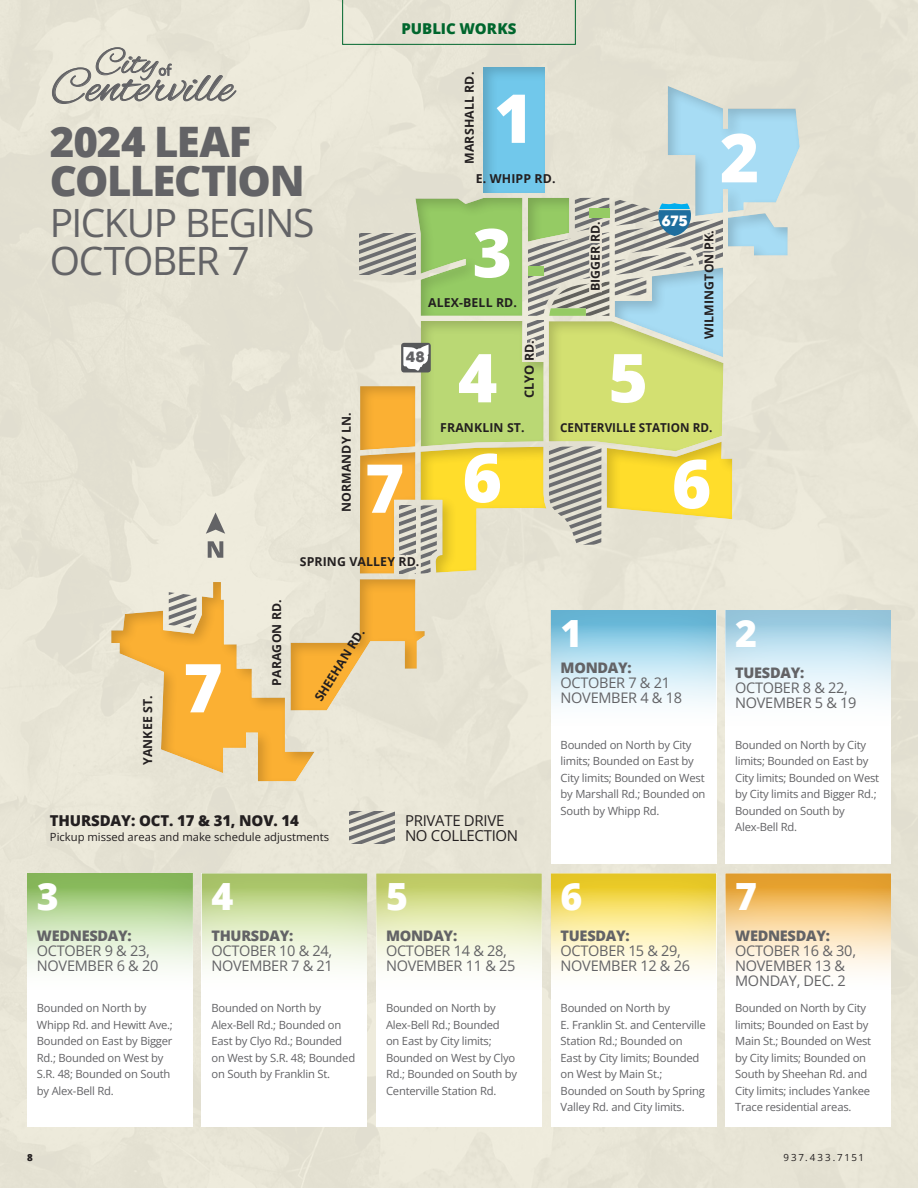
<style>
.page{position:relative;width:918px;height:1188px;background:#fff}
.page>*{position:absolute;margin:0;border:0;box-sizing:border-box;transform-origin:0 0}
.t1{font:800 67.5px "Open Sans";color:#fff}
.t2{font:49.8px "Alex Brush";color:#636366}
.t3{font:800 42px/39px "Open Sans";letter-spacing:-.03em;color:#636366}
.t4{font:39px/37.5px "Open Sans";letter-spacing:-.04em;color:#636366}
.t5{font:37.8px "Alex Brush";color:#636366}
.t6{font:800 37.5px "Open Sans";color:#fff}
.t7{font:16.2px "URW Grotesk T Ligh";color:#636366}
.t8{font:800 15px "Open Sans";letter-spacing:-.01em;color:#231f20}
.t9{font:15px/15px "Open Sans";letter-spacing:-.02em;color:#231f20}
.t10{font:800 15px "Open Sans";color:#00662d}
.t11{font:800 14.85px "TT Norms";color:#fff}
.t12{font:800 14.85px "TT Norms";color:#636366}
.t13{font:14.55px/15px "Open Sans";letter-spacing:-.02em;color:#636366}
.t14{font:800 14.55px "Open Sans";letter-spacing:-.02em;color:#636366}
.t15{font:700 12.75px "Open Sans";color:#231f20}
.t16{font:700 12.3px "Open Sans";letter-spacing:.01em;color:#231f20}
.t17{font:700 12.3px "Open Sans";letter-spacing:.01em;color:#231f20;scale:.95 1}
.t18{font:11.25px/16.5px "Open Sans";letter-spacing:-.02em;color:#636366}
.t19{font:11.25px "Open Sans";color:#231f20}
.t20{font:9.75px "Open Sans";letter-spacing:.19em;color:#231f20}
.t21{font:800 9.75px "Open Sans";color:#231f20}
.s1{font-size:12.3px}
</style>
<div class="page">
<svg style="left:342px;top:0;width:234px;height:45px;background:#dedfce"></svg>
<svg style="left:349px;top:812px;width:45px;height:31px"></svg>
<div style="left:549px;top:872px;width:168px;height:126px;background:#231f20;opacity:.15"></div>
<div style="left:724px;top:872px;width:168px;height:126px;background:#231f20;opacity:.15"></div>
<div style="left:724px;top:609px;width:168px;height:126px;background:#231f20;opacity:.15"></div>
<div style="left:375px;top:872px;width:168px;height:126px;background:#231f20;opacity:.15"></div>
<div style="left:200px;top:872px;width:168px;height:126px;background:#231f20;opacity:.15"></div>
<div style="left:26px;top:872px;width:168px;height:126px;background:#231f20;opacity:.15"></div>
<div style="left:612px;top:85px;width:188px;height:275px;background:#231f20;opacity:.2"></div>
<div style="left:108px;top:580px;width:207px;height:203px;background:#e7e4d5"></div>
<div style="left:482px;top:66px;width:64px;height:129px;background:#231f20;opacity:.2"></div>
<svg style="left:52px;top:48px;width:184px;height:56px;background:#d4d1c5"></svg>
<svg style="left:111px;top:198px;width:621px;height:583px;background:#ded9b3"></svg>
<div style="left:414px;top:196px;width:110px;height:122px;background:#231f20;opacity:.2"></div>
<h3 class="t5" style="left:95px;top:41px;width:63px">City</h3>
<h3 class="t7" style="left:158px;top:61px;width:14px">of</h3>
<h2 class="t2" style="left:51px;top:59px;width:183px">Centerville</h2>
<h3 class="t3" style="left:50px;top:120px;width:256px">2024 LEAF<br>COLLECTION</h3>
<h3 class="t4" style="left:50px;top:203px;width:266px">PICKUP BEGINS<br>OCTOBER 7</h3>
<p class="t16" style="left:338px;top:512px;width:101px;rotate:-90deg">NORMANDY LN.</p>
<h3 class="t10" style="left:401px;top:17px;width:117px">PUBLIC WORKS</h3>
<p class="t16" style="left:461px;top:164px;width:94px;rotate:-90deg">MARSHALL RD.</p>
<h1 class="t1" style="left:494px;top:67px;width:41px">1</h1>
<p class="t16" style="left:476px;top:170px;width:81px">E. WHIPP RD.</p>
<h1 class="t1" style="left:720px;top:106px;width:41px">2</h1>
<h3 class="t11" style="left:662px;top:211px;width:28px">675</h3>
<p class="t16" style="left:587px;top:291px;width:72px;rotate:-90deg">BIGGER RD.</p>
<p class="t16" style="left:700px;top:339px;width:110px;rotate:-90deg">WILMINGTON PK.</p>
<h1 class="t1" style="left:473px;top:201px;width:41px">3</h1>
<p class="t16" style="left:428px;top:294px;width:90px">ALEX-BELL RD.</p>
<p class="t15" style="left:520px;top:398px;width:60px;rotate:-90deg">CLYO <span class="s1">RD.</span></p>
<h3 class="t12" style="left:406px;top:347px;width:21px">48</h3>
<h1 class="t1" style="left:458px;top:326px;width:41px">4</h1>
<h1 class="t1" style="left:608px;top:326px;width:41px">5</h1>
<p class="t16" style="left:440px;top:419px;width:86px">FRANKLIN ST.</p>
<p class="t17" style="left:560px;top:419px;width:162px">CENTERVILLE STATION RD.</p>
<h1 class="t1" style="left:365px;top:432px;width:139px">7 6</h1>
<h1 class="t1" style="left:672px;top:432px;width:41px">6</h1>
<p class="t16" style="left:139px;top:765px;width:71px;rotate:-90deg">YANKEE ST.</p>
<h1 class="t1" style="left:183px;top:637px;width:41px">7</h1>
<p class="t16" style="left:268px;top:686px;width:88px;rotate:-90deg">PARAGON RD.</p>
<p class="t16" style="left:300px;top:552px;width:121px">SPRING VALLEY RD.</p>
<p class="t16" style="left:310px;top:696px;width:85px;rotate:-58deg">SHEEHAN RD.</p>
<h3 class="t8" style="left:50px;top:809px;width:251px">THURSDAY: OCT. 17 &amp; 31, NOV. 14</h3>
<p class="t19" style="left:50px;top:829px;width:281px">Pickup missed areas and make schedule adjustments</p>
<h3 class="t6" style="left:37px;top:868px;width:23px">3</h3>
<p class="t14" style="left:37px;top:925px;width:96px">WEDNESDAY:</p>
<p class="t13" style="left:37px;top:943px;width:123px">OCTOBER 9 &amp; 23,<br>NOVEMBER 6 &amp; 20</p>
<p class="t18" style="left:37px;top:1000px;width:137px">Bounded on North by<br>Whipp Rd. and Hewitt Ave.;<br>Bounded on East by Bigger<br>Rd.; Bounded on West by<br>S.R. 48; Bounded on South by Alex-Bell Rd.</p>
<h3 class="t6" style="left:212px;top:868px;width:23px">4</h3>
<p class="t14" style="left:212px;top:925px;width:83px">THURSDAY:</p>
<p class="t13" style="left:212px;top:943px;width:123px">OCTOBER 10 &amp; 24,<br>NOVEMBER 7 &amp; 21</p>
<p class="t18" style="left:212px;top:1000px;width:145px">Bounded on North by<br>Alex-Bell Rd.; Bounded on<br>East by Clyo Rd.; Bounded on West by S.R. 48; Bounded on South by Franklin St.</p>
<h3 class="t9" style="left:405px;top:813px;width:115px">PRIVATE DRIVE<br>NO COLLECTION</h3>
<h3 class="t6" style="left:386px;top:868px;width:23px">5</h3>
<p class="t14" style="left:386px;top:925px;width:73px">MONDAY:</p>
<p class="t13" style="left:386px;top:943px;width:131px">OCTOBER 14 &amp; 28,<br>NOVEMBER 11 &amp; 25</p>
<p class="t18" style="left:386px;top:1000px;width:133px">Bounded on North by<br>Alex-Bell Rd.; Bounded<br>on East by City limits;<br>Bounded on West by Clyo<br>Rd.; Bounded on South by<br>Centerville Station Rd.</p>
<h3 class="t6" style="left:561px;top:605px;width:23px">1</h3>
<p class="t14" style="left:561px;top:657px;width:73px">MONDAY:</p>
<p class="t13" style="left:561px;top:675px;width:123px">OCTOBER 7 &amp; 21<br>NOVEMBER 4 &amp; 18</p>
<p class="t18" style="left:561px;top:736px;width:146px">Bounded on North by City limits; Bounded on East by<br>City limits; Bounded on West by Marshall Rd.; Bounded on<br>South by Whipp Rd.</p>
<h3 class="t6" style="left:561px;top:868px;width:23px">6</h3>
<p class="t14" style="left:561px;top:925px;width:71px">TUESDAY:</p>
<p class="t13" style="left:561px;top:943px;width:131px">OCTOBER 15 &amp; 29,<br>NOVEMBER 12 &amp; 26</p>
<p class="t18" style="left:561px;top:1000px;width:147px">Bounded on North by<br>E. Franklin St. and Centerville<br>Station Rd.; Bounded on<br>East by City limits; Bounded on West by Main St.;<br>Bounded on South by Spring<br>Valley Rd. and City limits.</p>
<h3 class="t6" style="left:735px;top:605px;width:23px">2</h3>
<p class="t14" style="left:735px;top:661px;width:71px">TUESDAY:</p>
<p class="t13" style="left:735px;top:680px;width:123px">OCTOBER 8 &amp; 22,<br>NOVEMBER 5 &amp; 19</p>
<p class="t18" style="left:735px;top:736px;width:146px">Bounded on North by City limits; Bounded on East by<br>City limits; Bounded on West by City limits and Bigger Rd.;<br>Bounded on South by<br>Alex-Bell Rd.</p>
<h3 class="t6" style="left:735px;top:868px;width:23px">7</h3>
<p class="t14" style="left:735px;top:925px;width:96px">WEDNESDAY:</p>
<p class="t13" style="left:735px;top:943px;width:122px">OCTOBER 16 &amp; 30,<br>NOVEMBER 13 &amp;<br>MONDAY, DEC. 2</p>
<p class="t18" style="left:735px;top:1000px;width:138px">Bounded on North by City limits; Bounded on East by<br>Main St.; Bounded on West by City limits; Bounded on<br>South by Sheehan Rd. and<br>City limits; includes Yankee<br>Trace residential areas.</p>
<p class="t21" style="left:27px;top:1150px;width:7px">8</p>
<p class="t20" style="left:784px;top:1151px;width:82px">937.433.7151</p>
</div>
